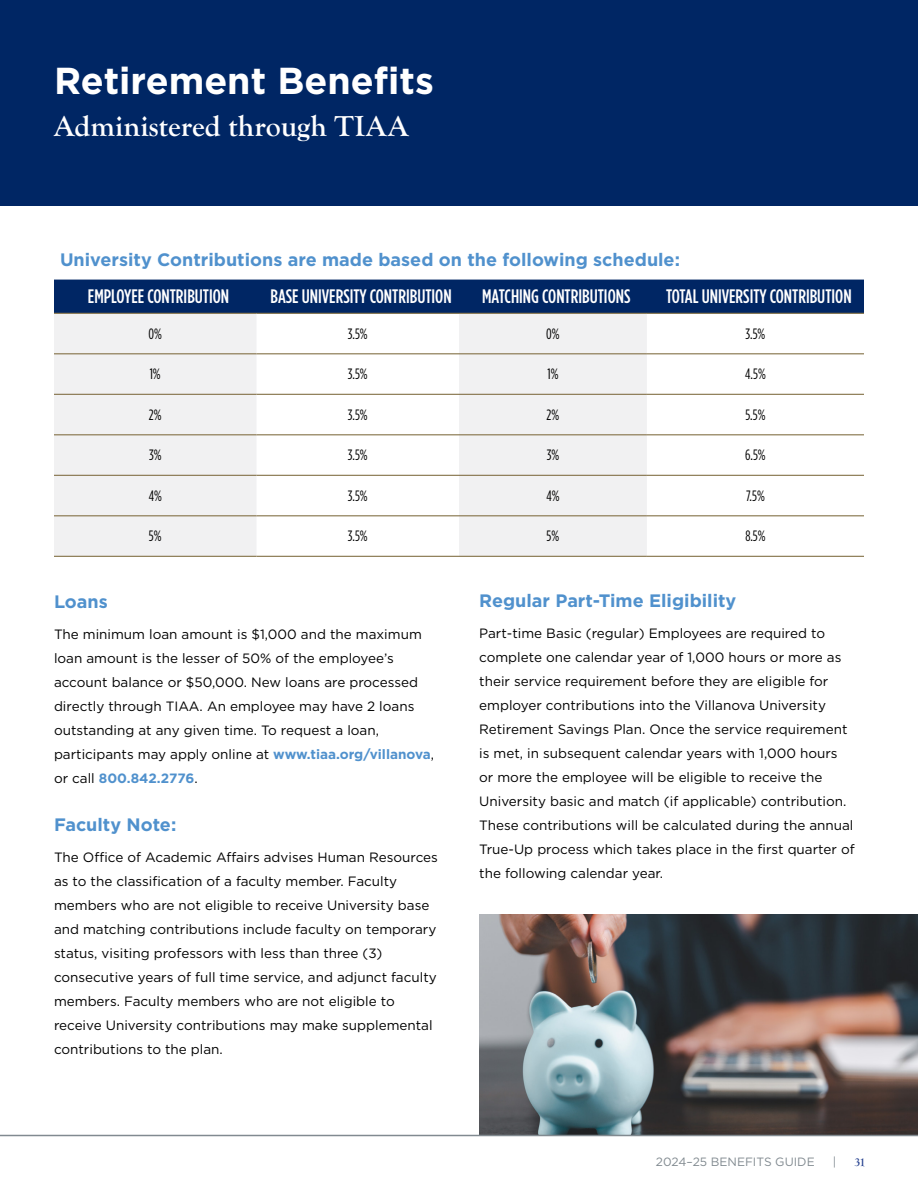
<style>
.page{position:relative;width:918px;height:1188px;background:#fff}
.page>*{position:absolute;margin:0;border:0;box-sizing:border-box;transform-origin:0 0}
.t1{font:700 37.5px "Gotham";color:#fff}
.t2{font:700 30px "Goudy Old Sty";color:#fff}
.t3{font:500 19.5px "Gotham Condensed";color:#fff}
.t4{font:700 18px "Gotham";color:#5091cd}
.t5{font:15px "Gotham Condensed";color:#000}
.t6{font:13.5px/24px "Gotham";color:#000}
.t7{font:12px "Gotham";color:#818a90}
.t8{font:700 12px "Goudy Old Style T";color:#25408f}
.s1{font-weight:700;color:#5091cd}
</style>
<div class="page">
<div style="left:0;top:0;width:918px;height:205px;background:#002664"></div>
<div style="left:54px;top:280px;width:810px;height:33px;background:#002664"></div>
<svg style="left:54px;top:314px;width:593px;height:242px;fill:#f1f1f2"></svg>
<hr style="left:54px;top:353px;width:202px;height:1px;background:#847248">
<hr style="left:256px;top:353px;width:203px;height:1px;background:#847248">
<hr style="left:459px;top:353px;width:188px;height:1px;background:#847248">
<hr style="left:647px;top:353px;width:217px;height:1px;background:#847248">
<hr style="left:54px;top:394px;width:202px;height:1px;background:#847248">
<hr style="left:256px;top:394px;width:203px;height:1px;background:#847248">
<hr style="left:459px;top:394px;width:188px;height:1px;background:#847248">
<hr style="left:647px;top:394px;width:217px;height:1px;background:#847248">
<hr style="left:256px;top:434px;width:203px;height:1px;background:#847248">
<hr style="left:647px;top:434px;width:217px;height:1px;background:#847248">
<hr style="left:256px;top:475px;width:203px;height:1px;background:#847248">
<hr style="left:647px;top:475px;width:217px;height:1px;background:#847248">
<hr style="left:256px;top:515px;width:203px;height:1px;background:#847248">
<hr style="left:647px;top:515px;width:217px;height:1px;background:#847248">
<hr style="left:256px;top:556px;width:203px;height:1px;background:#847248">
<hr style="left:647px;top:556px;width:217px;height:1px;background:#847248">
<hr style="left:54px;top:313px;width:202px;height:1px;background:#847248">
<hr style="left:256px;top:313px;width:203px;height:1px;background:#847248">
<hr style="left:459px;top:313px;width:188px;height:1px;background:#847248">
<hr style="left:647px;top:313px;width:217px;height:1px;background:#847248">
<hr style="left:459px;top:434px;width:188px;height:1px;background:#847248">
<hr style="left:459px;top:475px;width:188px;height:1px;background:#847248">
<hr style="left:459px;top:515px;width:188px;height:1px;background:#847248">
<hr style="left:459px;top:556px;width:188px;height:1px;background:#847248">
<hr style="left:54px;top:434px;width:202px;height:1px;background:#847248">
<hr style="left:54px;top:475px;width:202px;height:1px;background:#847248">
<hr style="left:54px;top:515px;width:202px;height:1px;background:#847248">
<hr style="left:54px;top:556px;width:202px;height:1px;background:#847248">
<img style="left:479px;top:915px;width:439px;height:220px">
<hr style="left:0;top:1135px;width:918px;height:1px;background:#818a90">
<h1 class="t1" style="left:54px;top:56px;width:381px">Retirement Benefits</h1>
<h2 class="t2" style="left:54px;top:109px;width:356px">Administered through TIAA</h2>
<h3 class="t4" style="left:60px;top:248px;width:622px">University Contributions are made based on the following schedule:</h3>
<h3 class="t3" style="left:88px;top:286px;width:143px">EMPLOYEE CONTRIBUTION</h3>
<h3 class="t3" style="left:271px;top:286px;width:183px">BASE UNIVERSITY CONTRIBUTION</h3>
<h3 class="t3" style="left:482px;top:286px;width:150px">MATCHING CONTRIBUTIONS</h3>
<h3 class="t3" style="left:666px;top:286px;width:187px">TOTAL UNIVERSITY CONTRIBUTION</h3>
<p class="t5" style="left:149px;top:326px;width:15px">0%</p>
<p class="t5" style="left:348px;top:326px;width:21px">3.5%</p>
<p class="t5" style="left:546px;top:326px;width:15px">0%</p>
<p class="t5" style="left:745px;top:326px;width:21px">3.5%</p>
<p class="t5" style="left:150px;top:366px;width:13px">1%</p>
<p class="t5" style="left:348px;top:366px;width:21px">3.5%</p>
<p class="t5" style="left:547px;top:366px;width:13px">1%</p>
<p class="t5" style="left:745px;top:366px;width:22px">4.5%</p>
<p class="t5" style="left:149px;top:407px;width:14px">2%</p>
<p class="t5" style="left:348px;top:407px;width:21px">3.5%</p>
<p class="t5" style="left:547px;top:407px;width:14px">2%</p>
<p class="t5" style="left:745px;top:407px;width:22px">5.5%</p>
<p class="t5" style="left:149px;top:447px;width:14px">3%</p>
<p class="t5" style="left:348px;top:447px;width:21px">3.5%</p>
<p class="t5" style="left:547px;top:447px;width:14px">3%</p>
<p class="t5" style="left:745px;top:447px;width:22px">6.5%</p>
<p class="t5" style="left:149px;top:488px;width:15px">4%</p>
<p class="t5" style="left:348px;top:488px;width:21px">3.5%</p>
<p class="t5" style="left:546px;top:488px;width:15px">4%</p>
<p class="t5" style="left:746px;top:488px;width:20px">7.5%</p>
<p class="t5" style="left:149px;top:528px;width:14px">5%</p>
<p class="t5" style="left:348px;top:528px;width:21px">3.5%</p>
<p class="t5" style="left:547px;top:528px;width:14px">5%</p>
<p class="t5" style="left:745px;top:528px;width:22px">8.5%</p>
<h3 class="t4" style="left:54px;top:590px;width:55px">Loans</h3>
<p class="t6" style="left:54px;top:622px;width:382px">The minimum loan amount is $1,000 and the maximum loan amount is the lesser of 50% of the employee’s account balance or $50,000. New loans are processed directly through TIAA. An employee may have 2 loans outstanding at any given time. To request a loan, participants may apply online at <span class="s1">www.tiaa.org/villanova</span>, or call <span class="s1">800.842.2776</span>.</p>
<h3 class="t4" style="left:54px;top:813px;width:124px">Faculty Note:</h3>
<p class="t6" style="left:54px;top:845px;width:385px">The Office of Academic Affairs advises Human Resources as to the classification of a faculty member. Faculty members who are not eligible to receive University base and matching contributions include faculty on temporary status, visiting professors with less than three (3) consecutive years of full time service, and adjunct faculty members. Faculty members who are not eligible to receive University contributions may make supplemental contributions to the plan.</p>
<h3 class="t4" style="left:479px;top:589px;width:259px">Regular Part-Time Eligibility</h3>
<p class="t6" style="left:479px;top:621px;width:377px">Part-time Basic (regular) Employees are required to complete one calendar year of 1,000 hours or more as their service requirement before they are eligible for employer contributions into the Villanova University Retirement Savings Plan. Once the service requirement is met, in subsequent calendar years with 1,000 hours or more the employee will be eligible to receive the University basic and match (if applicable) contribution.<br>These contributions will be calculated during the annual True-Up process which takes place in the first quarter of the following calendar year.</p>
<p class="t7" style="left:656px;top:1154px;width:160px">2024–25 BENEFITS GUIDE</p>
<p class="t7" style="left:833px;top:1154px;width:5px">|</p>
<p class="t8" style="left:854px;top:1155px;width:13px">31</p>
</div>
